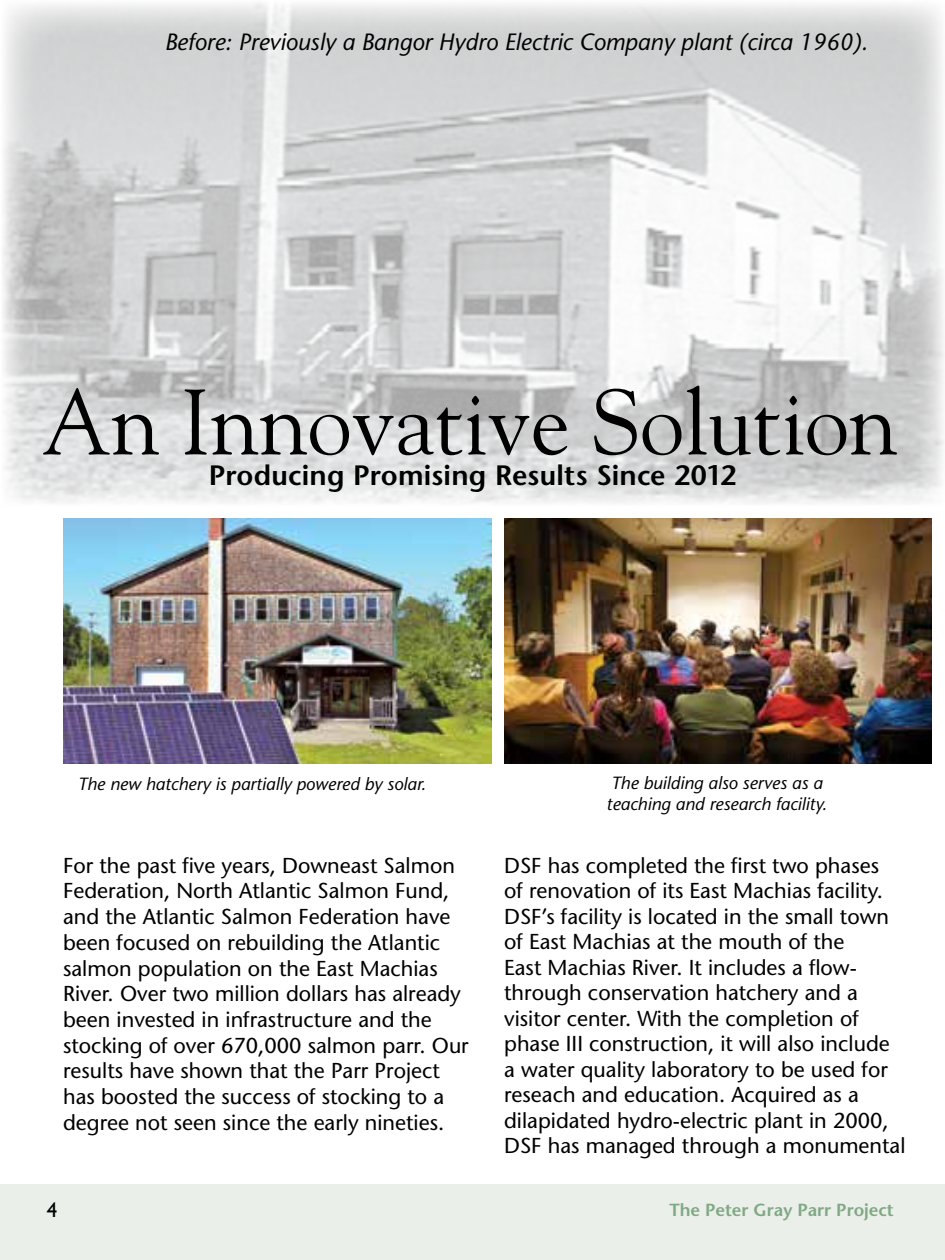
<style>
.page{position:relative;width:945px;height:1260px;background:#fff}
.page>*{position:absolute;margin:0;border:0;box-sizing:border-box;transform-origin:0 0}
.t1{font:92.05px "Goudy";letter-spacing:-.005em;color:#000;scale:.96 1}
.t2{font:600 28px "Stone Sans";letter-spacing:.005em;color:#000}
.t3{font:italic 23.45px "Stone Sans";color:#000}
.t4{font:21.53px/25.6px "Stone Sans";color:#000}
.t5{font:21px "Gill Sans";color:#000}
.t6{font:italic 17.68px/21.5px "Stone Sans";color:#000}
.t7{font:600 17.5px "Stone Sans";color:#80a883}
</style>
<div class="page">
<div style="left:0;top:1184px;width:945px;height:76px;background:#eaefea"></div>
<img style="left:63px;top:518px;width:428px;height:246px">
<img style="left:504px;top:518px;width:428px;height:246px">
<img style="left:3px;top:3px;width:941px;height:500px">
<p class="t3" style="left:165px;top:27px;width:705px">Before: Previously a Bangor Hydro Electric Company plant (circa 1960).</p>
<h1 class="t1" style="left:42px;top:365px;width:893px">An Innovative Solution</h1>
<h2 class="t2" style="left:209px;top:458px;width:529px">Producing Promising Results Since 2012</h2>
<p class="t6" style="left:78px;top:773px;width:350px">The new hatchery is partially powered by solar.</p>
<p class="t6" style="left:607px;top:772px;width:222px">The building also serves as a teaching and research facility.</p>
<p class="t4" style="left:63px;top:852px;width:407px">For the past five years, Downeast Salmon Federation, North Atlantic Salmon Fund, and the Atlantic Salmon Federation have been focused on rebuilding the Atlantic salmon population on the East Machias River. Over two million dollars has already been invested in infrastructure and the stocking of over 670,000 salmon parr. Our results have shown that the Parr Project has boosted the success of stocking to a degree not seen since the early nineties.</p>
<p class="t4" style="left:504px;top:852px;width:403px">DSF has completed the first two phases<br>of renovation of its East Machias facility.<br>DSF’s facility is located in the small town of East Machias at the mouth of the<br>East Machias River. It includes a flow&shy;through conservation hatchery and a visitor center. With the completion of phase III construction, it will also include a water quality laboratory to be used for reseach and education. Acquired as a dilapidated hydro-electric plant in 2000, DSF has managed through a monumental</p>
<p class="t5" style="left:47px;top:1197px;width:12px">4</p>
<p class="t7" style="left:669px;top:1199px;width:226px">The Peter Gray Parr Project</p>
</div>
